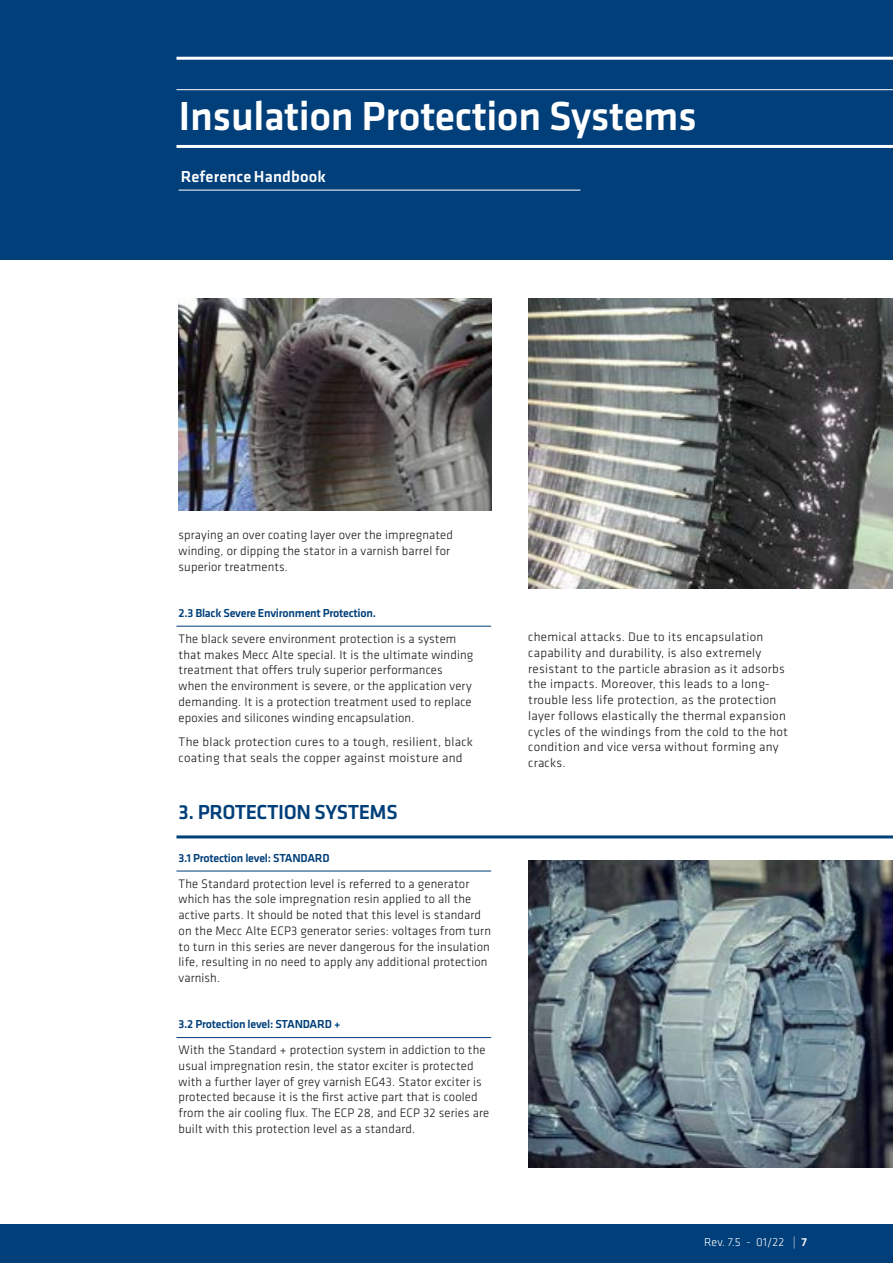
<style>
.page{position:relative;width:893px;height:1263px;background:#fff}
.page>*{position:absolute;margin:0;border:0;box-sizing:border-box;transform-origin:0 0}
.t1{font:500 42px "Klavika";letter-spacing:-.01em;color:#fff}
.t2{font:500 21px "Klavika";letter-spacing:-.02em;color:#003f7a}
.t3{font:500 16.5px "Klavika";letter-spacing:.01em;color:#fff}
.t4{font:300 12.75px/15.8px "Klavika";letter-spacing:.01em;color:#121212}
.t5{font:500 12px "Klavika";letter-spacing:-.02em;color:#003f7a}
.t6{font:300 12px "Klavika";letter-spacing:.01em;color:#fff}
.s1{font-weight:500}
</style>
<div class="page">
<div style="left:0;top:0;width:893px;height:259px;background:#003f7a"></div>
<hr style="left:176px;top:57px;width:717px;height:3px;background:#fff">
<hr style="left:176px;top:89px;width:717px;height:1px;background:#fff">
<hr style="left:176px;top:145px;width:717px;height:3px;background:#fff">
<hr style="left:179px;top:190px;width:401px;height:1px;background:#fff">
<div style="left:0;top:1225px;width:893px;height:38px;background:#003f7a"></div>
<hr style="left:176px;top:626px;width:315px;height:1px;background:#003f7a">
<img style="left:528px;top:299px;width:365px;height:290px">
<img style="left:179px;top:299px;width:312px;height:212px">
<hr style="left:176px;top:871px;width:315px;height:1px;background:#003f7a">
<hr style="left:176px;top:1037px;width:315px;height:1px;background:#003f7a">
<img style="left:528px;top:860px;width:365px;height:308px">
<hr style="left:176px;top:835px;width:717px;height:3px;background:#003f7a">
<h1 class="t1" style="left:179px;top:93px;width:520px">Insulation Protection Systems</h1>
<p class="t3" style="left:181px;top:168px;width:147px">ReferenceHandbook</p>
<p class="t4" style="left:179px;top:527px;width:276px">spraying an over coating layer over the impregnated winding, or dipping the stator in a varnish barrel for superior treatments.</p>
<p class="t5" style="left:179px;top:606px;width:199px">2.3 Black Severe Environment Protection.</p>
<p class="t4" style="left:179px;top:631px;width:296px">The black severe environment protection is a system that makes Mecc Alte special. It is the ultimate winding treatment that offers truly superior performances when the environment is severe, or the application very demanding. It is a protection treatment used to replace epoxies and silicones winding encapsulation.</p>
<p class="t4" style="left:179px;top:734px;width:296px">The black protection cures to a tough, resilient, black coating that seals the copper against moisture and</p>
<h2 class="t2" style="left:179px;top:800px;width:221px">3. PROTECTION SYSTEMS</h2>
<p class="t5" style="left:179px;top:851px;width:153px">3.1 Protection level: STANDARD</p>
<p class="t4" style="left:179px;top:876px;width:314px">The Standard protection level is referred to a generator which has the sole impregnation resin applied to all the active parts. It should be noted that this level is standard on the Mecc Alte ECP3 generator series: voltages from turn to turn in this series are never dangerous for the insulation life, resulting in no need to apply any additional protection varnish.</p>
<p class="t5" style="left:179px;top:1017px;width:163px">3.2 Protection level: STANDARD +</p>
<p class="t4" style="left:179px;top:1042px;width:312px">With the Standard + protection system in addiction to the usual impregnation resin, the stator exciter is protected with a further layer of grey varnish EG43. Stator exciter is protected because it is the first active part that is cooled from the air cooling flux. The ECP 28, and ECP 32 series are built with this protection level as a standard.</p>
<p class="t4" style="left:528px;top:629px;width:261px">chemical attacks. Due to its encapsulation capability and durability, is also extremely resistant to the particle abrasion as it adsorbs the impacts. Moreover, this leads to a long&shy;trouble less life protection, as the protection layer follows elastically the thermal expansion cycles of the windings from the cold to the hot condition and vice versa without forming any cracks.</p>
<p class="t6" style="left:704px;top:1236px;width:104px">Rev. 7.5 - 01/22 | <span class="s1">7</span></p>
</div>
